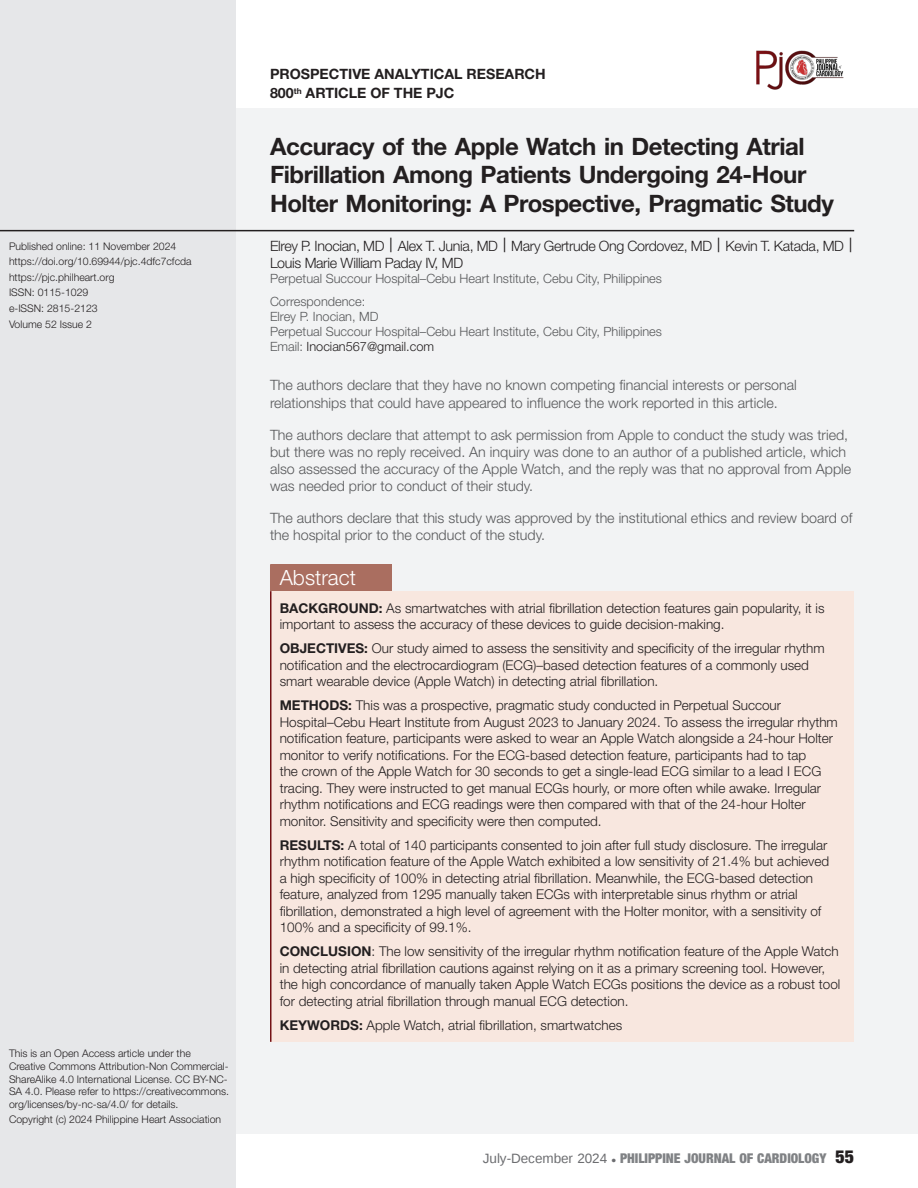
<style>
.page{position:relative;width:918px;height:1188px;background:#fff}
.page>*{position:absolute;margin:0;border:0;box-sizing:border-box;transform-origin:0 0}
.Article_Title{font:700 24px/28.5px "Helvetica Neue LT Std";letter-spacing:-.02em;color:#231f20}
.Abstract_Head{font:300 21px "Helvetica Neue LT Std";color:#fff}
.Para{font:300 14.25px/17.1px "Helvetica Neue LT Std";color:#57585a}
.Article_Author{font:300 14.25px/17.1px "Helvetica Neue LT Std";letter-spacing:-.025em;color:#231f20}
.Para-2{font:700 14.25px "Helvetica Neue LT Std";color:#231f20}
.Abstract_Para{font:300 13.5px/16.5px "Helvetica Neue LT Std";color:#231f20}
.t1{font:900 condensed 13.5px "Helvetica Neue LT Std";letter-spacing:-.005em;color:#808285}
.Affilation_Corresp_D{font:300 12.75px "Helvetica Neue LT Std";color:#57585a}
.Affilation_Corresp_D-2{font:300 12.75px "Helvetica Neue LT Std";color:#231f20}
.Affilation_Corresp{font:300 12.75px "Helvetica Neue LT Std";color:#57585a}
.Art_details{font:300 10.5px/12.6px "Helvetica Neue LT Std";color:#231f20}
.s1{color:#57585a}
.s2{font-weight:700}
.s3{font-family:"Liberation Sans";font-weight:400;font-stretch:normal;color:#6c6d70}
.s4{font-size:18px;color:#231f20}
</style>
<div class="page">
<div style="left:0;top:108px;width:918px;height:1026px;background:#f2f3f4"></div>
<div style="left:0;top:0;width:236px;height:1188px;background:#e6e7e9"></div>
<hr style="left:0;top:230px;width:854px;height:1px;background:#231f20">
<img style="left:756px;top:50px;width:88px;height:40px">
<div style="left:271px;top:564px;width:121px;height:27px;background:#aa6e60"></div>
<div style="left:271px;top:591px;width:583px;height:451px;background:#f8e7df"></div>
<hr style="left:270px;top:564px;width:2px;height:27px;background:#aa6e60">
<hr style="left:270px;top:591px;width:2px;height:451px;background:#741115">
<p class="Art_details" style="left:9px;top:239px;width:169px">Published online: 11 November 2024</p>
<p class="Art_details" style="left:9px;top:255px;width:184px">https://doi.org/10.69944/pjc.4dfc7cfcda</p>
<p class="Art_details" style="left:9px;top:271px;width:107px">https://pjc.philheart.org</p>
<p class="Art_details" style="left:9px;top:286px;width:81px">ISSN: 0115-1029</p>
<p class="Art_details" style="left:9px;top:302px;width:90px">e-ISSN: 2815-2123</p>
<p class="Art_details" style="left:9px;top:317px;width:85px">Volume 52 Issue 2</p>
<p class="Art_details" style="left:9px;top:1047px;width:222px">This is an Open Access article under the Creative Commons Attribution-Non Commercial-ShareAlike 4.0 International License. CC BY-NC-SA 4.0. Please refer to https://creativecommons. org/licenses/by-nc-sa/4.0/ for details.</p>
<p class="Art_details" style="left:9px;top:1113px;width:214px">Copyright (c) 2024 Philippine Heart Association</p>
<p class="Para-2" style="left:270px;top:65px;width:277px">PROSPECTIVE ANALYTICAL RESEARCH</p>
<p class="Para-2" style="left:270px;top:85px;width:186px">800<sup>th</sup> ARTICLE OF THE PJC</p>
<p class="Article_Title" style="left:270px;top:132px;width:566px">Accuracy of the Apple Watch in Detecting Atrial<br>Fibrillation Among Patients Undergoing 24-Hour<br>Holter Monitoring: A Prospective, Pragmatic Study</p>
<p class="Article_Author" style="left:270px;top:237px;width:586px">Elrey P. Inocian, MD ⎪ Alex T. Junia, MD ⎪ Mary Gertrude Ong Cordovez, MD ⎪ Kevin T. Katada, MD ⎪<br>Louis Marie William Paday IV, MD</p>
<p class="Affilation_Corresp_D" style="left:270px;top:271px;width:394px">Perpetual Succour Hospital–Cebu Heart Institute, Cebu City, Philippines</p>
<p class="Affilation_Corresp" style="left:270px;top:294px;width:97px">Correspondence:</p>
<p class="Affilation_Corresp_D" style="left:270px;top:309px;width:110px">Elrey P. Inocian, MD</p>
<p class="Affilation_Corresp_D" style="left:270px;top:324px;width:394px">Perpetual Succour Hospital–Cebu Heart Institute, Cebu City, Philippines</p>
<p class="Affilation_Corresp_D-2" style="left:270px;top:339px;width:166px"><span class="s1">Email:</span> Inocian567@gmail.com</p>
<p class="Para" style="left:270px;top:377px;width:528px">The authors declare that they have no known competing financial interests or personal relationships that could have appeared to influence the work reported in this article.</p>
<p class="Para" style="left:270px;top:426px;width:583px">The authors declare that attempt to ask permission from Apple to conduct the study was tried, but there was no reply received. An inquiry was done to an author of a published article, which also assessed the accuracy of the Apple Watch, and the reply was that no approval from Apple was needed prior to conduct of their study.</p>
<p class="Para" style="left:270px;top:509px;width:584px">The authors declare that this study was approved by the institutional ethics and review board of the hospital prior to the conduct of the study.</p>
<p class="Abstract_Head" style="left:280px;top:565px;width:78px">Abstract</p>
<p class="Abstract_Para" style="left:280px;top:600px;width:546px"><span class="s2">BACKGROUND:</span> As smartwatches with atrial fibrillation detection features gain popularity, it is important to assess the accuracy of these devices to guide decision-making.</p>
<p class="Abstract_Para" style="left:280px;top:640px;width:547px"><span class="s2">OBJECTIVES:</span> Our study aimed to assess the sensitivity and specificity of the irregular rhythm notification and the electrocardiogram (ECG)–based detection features of a commonly used smart wearable device (Apple Watch) in detecting atrial fibrillation.</p>
<p class="Abstract_Para" style="left:280px;top:697px;width:560px"><span class="s2">METHODS:</span> This was a prospective, pragmatic study conducted in Perpetual Succour Hospital–Cebu Heart Institute from August 2023 to January 2024. To assess the irregular rhythm notification feature, participants were asked to wear an Apple Watch alongside a 24-hour Holter monitor to verify notifications. For the ECG-based detection feature, participants had to tap<br>the crown of the Apple Watch for 30 seconds to get a single-lead ECG similar to a lead I ECG tracing. They were instructed to get manual ECGs hourly, or more often while awake. Irregular rhythm notifications and ECG readings were then compared with that of the 24-hour Holter monitor. Sensitivity and specificity were then computed.</p>
<p class="Abstract_Para" style="left:280px;top:837px;width:551px"><span class="s2">RESULTS:</span> A total of 140 participants consented to join after full study disclosure. The irregular rhythm notification feature of the Apple Watch exhibited a low sensitivity of 21.4% but achieved a high specificity of 100% in detecting atrial fibrillation. Meanwhile, the ECG-based detection feature, analyzed from 1295 manually taken ECGs with interpretable sinus rhythm or atrial fibrillation, demonstrated a high level of agreement with the Holter monitor, with a sensitivity of 100% and a specificity of 99.1%.</p>
<p class="Abstract_Para" style="left:280px;top:943px;width:562px"><span class="s2">CONCLUSION</span>: The low sensitivity of the irregular rhythm notification feature of the Apple Watch in detecting atrial fibrillation cautions against relying on it as a primary screening tool. However, the high concordance of manually taken Apple Watch ECGs positions the device as a robust tool for detecting atrial fibrillation through manual ECG detection.</p>
<p class="Abstract_Para" style="left:280px;top:1017px;width:344px"><span class="s2">KEYWORDS:</span> Apple Watch, atrial fibrillation, smartwatches</p>
<p class="t1" style="left:483px;top:1150px;width:373px"><span class="s3">July-December 2024 •</span> PHILIPPINE JOURNAL OF CARDIOLOGY <span class="s4">55</span></p>
</div>
